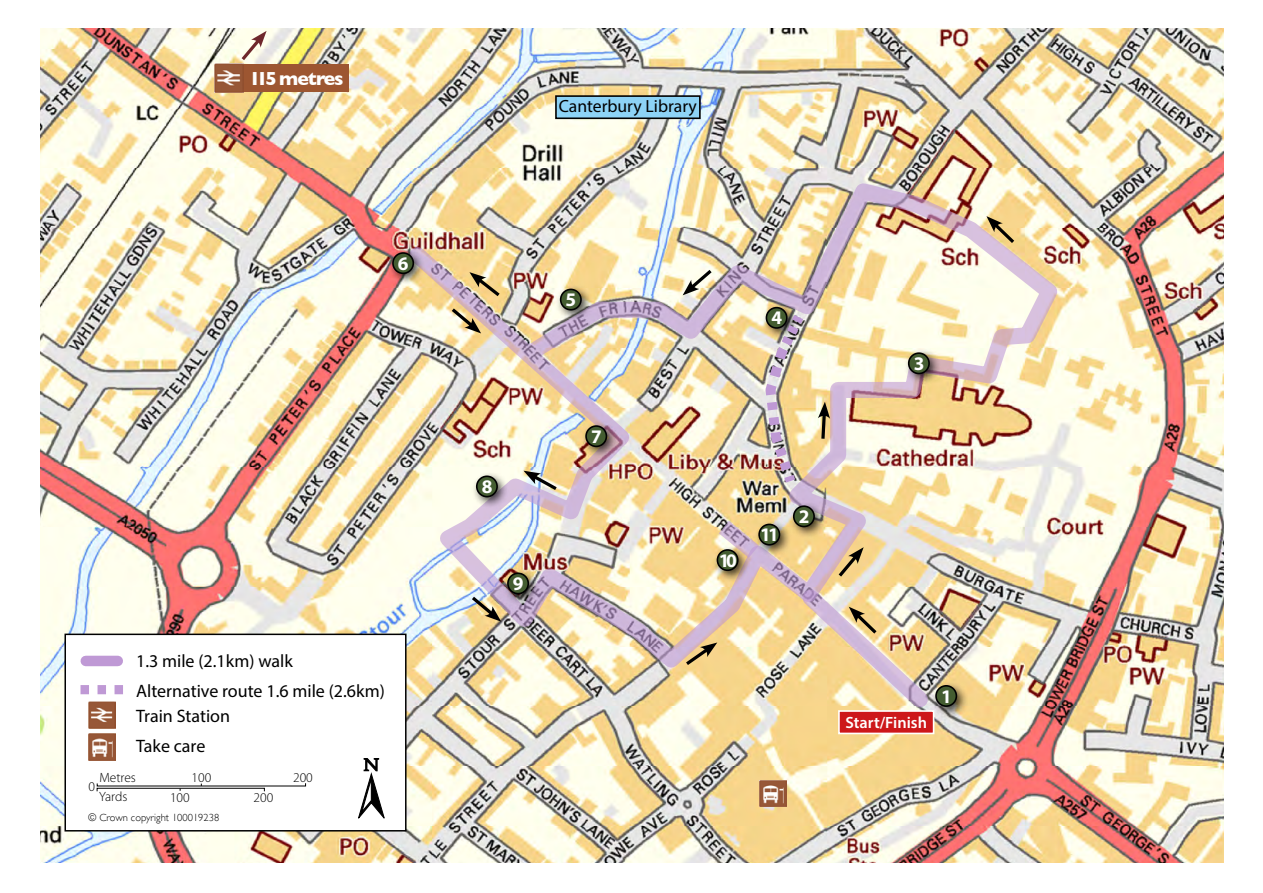
<style>
.page{position:relative;width:1263px;height:893px;background:#fff}
.page>*{position:absolute;margin:0;border:0;box-sizing:border-box;transform-origin:0 0}
.t1{font:700 19.35px "Myriad Pro";color:#fff}
.t2{font:700 19.35px "Gill Sans";letter-spacing:-.05em;color:#fff}
.t3{font:18px/30px "Myriad Pro";color:#000}
.t4{font:17.7px "Myriad Pro";color:#000}
.t5{font:600 16.35px "Myriad Pro";color:#fff}
.t6{font:300 13.5px "Myriad Pro";color:#000}
.t7{font:300 10.5px "Gill Sans";color:#000}
</style>
<div class="page">
<img style="left:40px;top:28px;width:1183px;height:834px">
<img style="left:396px;top:173px;width:673px;height:496px">
<div style="left:387px;top:247px;width:581px;height:472px;background:#000;opacity:.75"></div>
<div style="left:909px;top:353px;width:20px;height:20px;background:#445d31;border-radius:50%"></div>
<div style="left:908px;top:352px;width:22px;height:22px;border:2px solid #000;border-radius:50%"></div>
<div style="left:759px;top:524px;width:20px;height:21px;background:#445d31;border-radius:50%"></div>
<div style="left:758px;top:524px;width:22px;height:22px;border:2px solid #000;border-radius:50%"></div>
<div style="left:508px;top:573px;width:20px;height:21px;background:#445d31;border-radius:50%"></div>
<div style="left:507px;top:572px;width:22px;height:22px;border:2px solid #000;border-radius:50%"></div>
<div style="left:717px;top:550px;width:21px;height:20px;background:#445d31;border-radius:50%"></div>
<div style="left:717px;top:549px;width:21px;height:22px;border:2px solid #000;border-radius:50%"></div>
<div style="left:393px;top:253px;width:20px;height:20px;background:#445d31;border-radius:50%"></div>
<div style="left:392px;top:252px;width:22px;height:22px;border:2px solid #000;border-radius:50%"></div>
<div style="left:936px;top:686px;width:20px;height:20px;background:#445d31;border-radius:50%"></div>
<div style="left:935px;top:685px;width:22px;height:22px;border:2px solid #000;border-radius:50%"></div>
<div style="left:794px;top:506px;width:20px;height:20px;background:#445d31;border-radius:50%"></div>
<div style="left:793px;top:505px;width:22px;height:22px;border:2px solid #000;border-radius:50%"></div>
<div style="left:586px;top:426px;width:20px;height:20px;background:#445d31;border-radius:50%"></div>
<div style="left:585px;top:425px;width:22px;height:22px;border:2px solid #000;border-radius:50%"></div>
<div style="left:477px;top:476px;width:20px;height:21px;background:#445d31;border-radius:50%"></div>
<div style="left:476px;top:475px;width:22px;height:22px;border:2px solid #000;border-radius:50%"></div>
<div style="left:561px;top:289px;width:20px;height:21px;background:#445d31;border-radius:50%"></div>
<div style="left:560px;top:289px;width:22px;height:22px;border:2px solid #000;border-radius:50%"></div>
<img style="left:707px;top:510px;width:63px;height:49px">
<img style="left:215px;top:64px;width:28px;height:28px">
<img style="left:759px;top:780px;width:27px;height:27px">
<img style="left:760px;top:304px;width:52px;height:189px">
<svg style="left:469px;top:272px;width:34px;height:27px"></svg>
<svg style="left:448px;top:305px;width:33px;height:28px"></svg>
<svg style="left:468px;top:593px;width:33px;height:29px"></svg>
<svg style="left:682px;top:642px;width:35px;height:26px"></svg>
<svg style="left:238px;top:31px;width:29px;height:33px"></svg>
<svg style="left:986px;top:216px;width:32px;height:30px"></svg>
<svg style="left:523px;top:471px;width:37px;height:22px"></svg>
<svg style="left:789px;top:547px;width:152px;height:162px;background:#e1caa5"></svg>
<svg style="left:683px;top:267px;width:32px;height:28px"></svg>
<svg style="left:818px;top:402px;width:12px;height:40px"></svg>
<div style="left:244px;top:64px;width:105px;height:28px;background:#9d5631"></div>
<div style="left:839px;top:711px;width:95px;height:22px;background:#cd171a"></div>
<div style="left:838px;top:710px;width:96px;height:24px;border:2px solid #fff"></div>
<div style="left:65px;top:634px;width:341px;height:197px;background:#fff"></div>
<div style="left:64px;top:634px;width:342px;height:197px;border:2px solid #000"></div>
<svg style="left:358px;top:758px;width:27px;height:61px"></svg>
<div style="left:86px;top:656px;width:32px;height:10px;background:#bf99d5"></div>
<svg style="left:81px;top:685px;width:42px;height:9px"></svg>
<div style="left:97px;top:788px;width:168px;height:4px;border:1px solid #000"></div>
<img style="left:89px;top:734px;width:26px;height:26px">
<img style="left:89px;top:702px;width:26px;height:26px">
<div style="left:556px;top:96px;width:144px;height:22px;background:#8dd3f6"></div>
<div style="left:555px;top:95px;width:146px;height:24px;border:2px solid #000"></div>
<p class="t2" style="left:249px;top:63px;width:96px">115 metres</p>
<p class="t1" style="left:398px;top:251px;width:12px">6</p>
<p class="t3" style="left:136px;top:645px;width:250px">1.3 mile (2.1km) walk<br>Alternative route 1.6 mile (2.6km)</p>
<p class="t3" style="left:136px;top:701px;width:96px">Train Station<br>Take care</p>
<p class="t6" style="left:192px;top:770px;width:21px">100</p>
<p class="t6" style="left:293px;top:770px;width:21px">200</p>
<p class="t6" style="left:99px;top:770px;width:38px">Metres</p>
<p class="t6" style="left:89px;top:779px;width:8px">0</p>
<p class="t6" style="left:99px;top:789px;width:30px">Yards</p>
<p class="t6" style="left:170px;top:790px;width:21px">100</p>
<p class="t6" style="left:254px;top:790px;width:21px">200</p>
<p class="t7" style="left:88px;top:809px;width:133px">© Crown copyright 100019238</p>
<p class="t4" style="left:559px;top:95px;width:140px">Canterbury Library</p>
<p class="t1" style="left:566px;top:287px;width:12px">5</p>
<p class="t1" style="left:482px;top:474px;width:12px">8</p>
<p class="t1" style="left:513px;top:571px;width:12px">9</p>
<p class="t1" style="left:591px;top:424px;width:12px">7</p>
<p class="t1" style="left:771px;top:305px;width:12px">4</p>
<p class="t1" style="left:914px;top:351px;width:12px">3</p>
<p class="t1" style="left:719px;top:547px;width:19px">10</p>
<p class="t1" style="left:760px;top:522px;width:20px">11</p>
<p class="t1" style="left:799px;top:504px;width:12px">2</p>
<p class="t5" style="left:845px;top:712px;width:83px">Start/Finish</p>
<p class="t1" style="left:941px;top:683px;width:12px">1</p>
</div>
